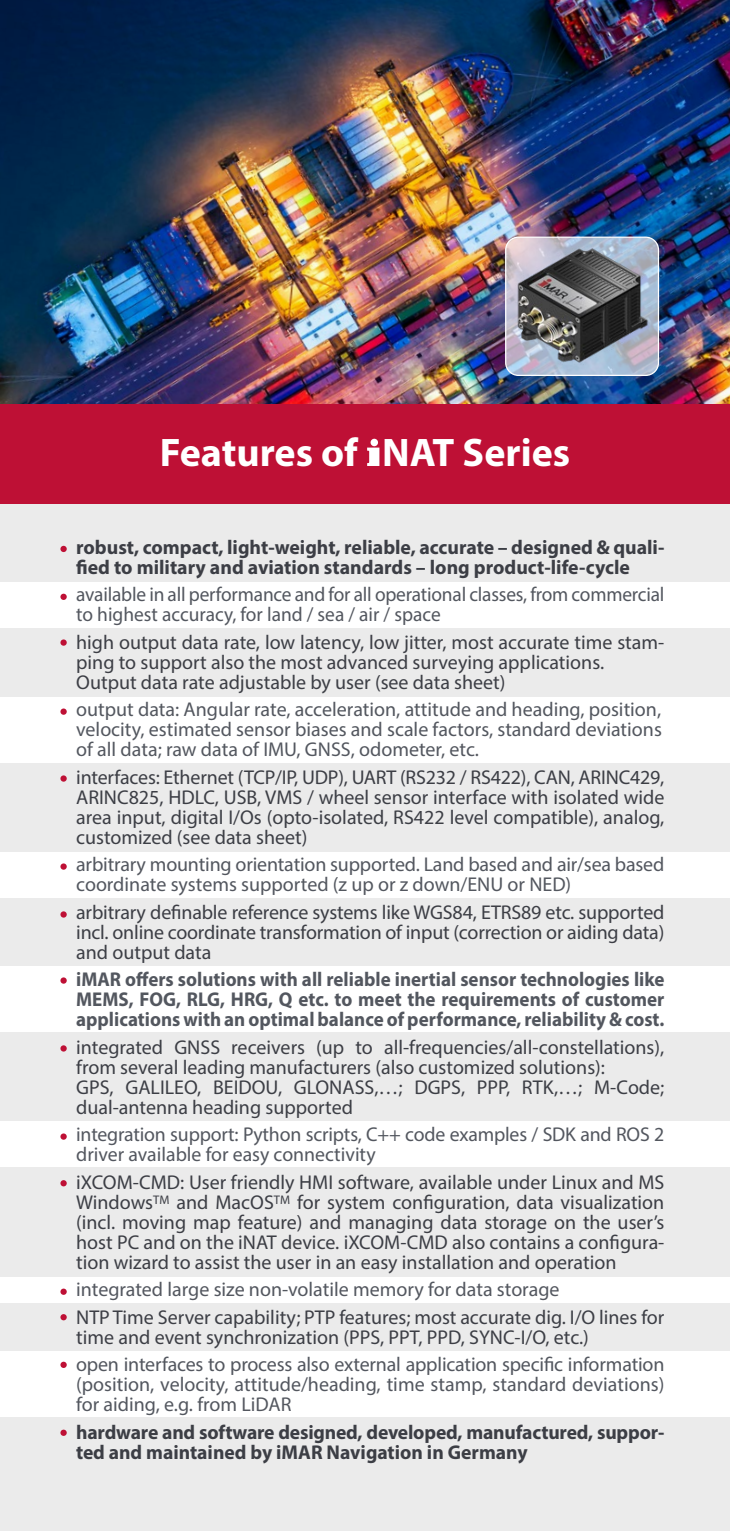
<style>
.page{position:relative;width:730px;height:1531px;background:#fff}
.page>*{position:absolute;margin:0;border:0;box-sizing:border-box;transform-origin:0 0}
.t1{font:700 40px "Myriad Pro";color:#fff}
.t2{font:20px/20px "Myriad Pro";color:#3c3e45}
.t3{font:20px/20px "Myriad Pro";letter-spacing:-.005em;color:#53575f}
.t4{font:700 20px/20px "Myriad Pro";color:#3c3e45}
.t5{font:700 20px/20px "Myriad Pro";color:#53575f;text-align:justify;scale:.95 1}
</style>
<div class="page">
<div style="left:0;top:478px;width:730px;height:1053px;background:#ebebeb"></div>
<img style="left:0;top:0;width:730px;height:404px">
<div style="left:0;top:404px;width:730px;height:99px;background:#be1035"></div>
<div style="left:0;top:582px;width:730px;height:45px;background:#fff"></div>
<div style="left:0;top:852px;width:730px;height:46px;background:#fff"></div>
<div style="left:0;top:1121px;width:730px;height:45px;background:#fff"></div>
<div style="left:0;top:1277px;width:730px;height:26px;background:#fff"></div>
<div style="left:60px;top:594px;width:7px;height:6px;background:#be1035;border-radius:50%"></div>
<svg style="left:60px;top:639px;width:7px;height:7px"></svg>
<div style="left:60px;top:546px;width:7px;height:6px;background:#be1035;border-radius:50%"></div>
<div style="left:0;top:697px;width:730px;height:66px;background:#fff"></div>
<div style="left:0;top:966px;width:730px;height:65px;background:#fff"></div>
<div style="left:0;top:1351px;width:730px;height:66px;background:#fff"></div>
<svg style="left:60px;top:708px;width:7px;height:7px"></svg>
<svg style="left:60px;top:775px;width:7px;height:7px"></svg>
<svg style="left:60px;top:863px;width:7px;height:7px"></svg>
<div style="left:60px;top:911px;width:7px;height:6px;background:#be1035;border-radius:50%"></div>
<svg style="left:60px;top:977px;width:7px;height:7px"></svg>
<div style="left:60px;top:1045px;width:7px;height:6px;background:#be1035;border-radius:50%"></div>
<svg style="left:60px;top:1133px;width:7px;height:7px"></svg>
<div style="left:60px;top:1180px;width:7px;height:6px;background:#be1035;border-radius:50%"></div>
<div style="left:60px;top:1288px;width:7px;height:7px;background:#be1035;border-radius:50%"></div>
<div style="left:60px;top:1314px;width:7px;height:6px;background:#be1035;border-radius:50%"></div>
<div style="left:60px;top:1361px;width:7px;height:7px;background:#be1035;border-radius:50%"></div>
<div style="left:60px;top:1429px;width:7px;height:7px;background:#be1035;border-radius:50%"></div>
<svg style="left:367px;top:448px;width:12px;height:18px"></svg>
<div style="left:371px;top:439px;width:7px;height:7px;background:#fff;border-radius:50%"></div>
<svg style="left:506px;top:237px;width:152px;height:138px"></svg>
<img style="left:516px;top:247px;width:132px;height:117px">
<div style="left:505px;top:237px;width:154px;height:139px;border:1px solid #fff;border-radius:13px"></div>
<h1 class="t1" style="left:160px;top:426px;width:412px">Features of NAT Series</h1>
<p class="t4" style="left:76px;top:536px;width:590px">robust, compact, light-weight, reliable, accurate – designed &amp; quali&shy;fied to military and aviation standards – long product-life-cycle</p>
<p class="t3" style="left:76px;top:584px;width:590px">available in all performance and for all operational classes, from commercial to highest accuracy, for land / sea / air / space</p>
<p class="t2" style="left:76px;top:632px;width:590px">high output data rate, low latency, low jitter, most accurate time stam&shy;ping to support also the most advanced surveying applications.<br>Output data rate adjustable by user (see data sheet)</p>
<p class="t3" style="left:76px;top:699px;width:587px;text-align:justify">output data: Angular rate, acceleration, attitude and heading, position, velocity, estimated sensor biases and scale factors, standard deviations of all data; raw data of IMU, GNSS, odometer, etc.</p>
<p class="t2" style="left:76px;top:767px;width:590px;text-align:justify">interfaces: Ethernet (TCP/IP, UDP), UART (RS232 / RS422), CAN, ARINC429, ARINC825, HDLC, USB, VMS / wheel sensor interface with isolated wide area input, digital I/Os (opto-isolated, RS422 level compatible), analog, customized (see data sheet)</p>
<p class="t3" style="left:76px;top:854px;width:590px">arbitrary mounting orientation supported. Land based and air/sea based coordinate systems supported (z up or z down/ENU or NED)</p>
<p class="t2" style="left:76px;top:902px;width:590px;text-align:justify">arbitrary definable reference systems like WGS84, ETRS89 etc. supported incl. online coordinate transformation of input (correction or aiding data) and output data</p>
<p class="t5" style="left:76px;top:969px;width:621px">iMAR offers solutions with all reliable inertial sensor technologies like MEMS, FOG, RLG, HRG, Q etc. to meet the requirements of customer applications with an optimal balance of performance, reliability &amp; cost.</p>
<p class="t2" style="left:76px;top:1037px;width:590px">integrated GNSS receivers (up to all-frequencies/all-constellations), from several leading manufacturers (also customized solutions):<br>GPS, GALILEO, BEIDOU, GLONASS,…; DGPS, PPP, RTK,…; M-Code; dual-antenna heading supported</p>
<p class="t3" style="left:76px;top:1124px;width:590px">integration support: Python scripts, C++ code examples / SDK and ROS 2 driver available for easy connectivity</p>
<p class="t2" style="left:76px;top:1172px;width:590px;text-align:justify">iXCOM-CMD: User friendly HMI software, available under Linux and MS Windows<sup>TM</sup> and MacOS<sup>TM</sup> for system configuration, data visualization (incl. moving map feature) and managing data storage on the user’s host PC and on the iNAT device. iXCOM-CMD also contains a configura&shy;tion wizard to assist the user in an easy installation and operation</p>
<p class="t3" style="left:76px;top:1279px;width:485px">integrated large size non-volatile memory for data storage</p>
<p class="t2" style="left:76px;top:1307px;width:590px">NTP Time Server capability; PTP features; most accurate dig. I/O lines for time and event synchronization (PPS, PPT, PPD, SYNC-I/O, etc.)</p>
<p class="t3" style="left:76px;top:1354px;width:590px;text-align:justify">open interfaces to process also external application specific information (position, velocity, attitude/heading, time stamp, standard deviations) for aiding, e.g. from LiDAR</p>
<p class="t4" style="left:76px;top:1421px;width:590px">hardware and software designed, developed, manufactured, suppor&shy;ted and maintained by iMAR Navigation in Germany</p>
</div>
